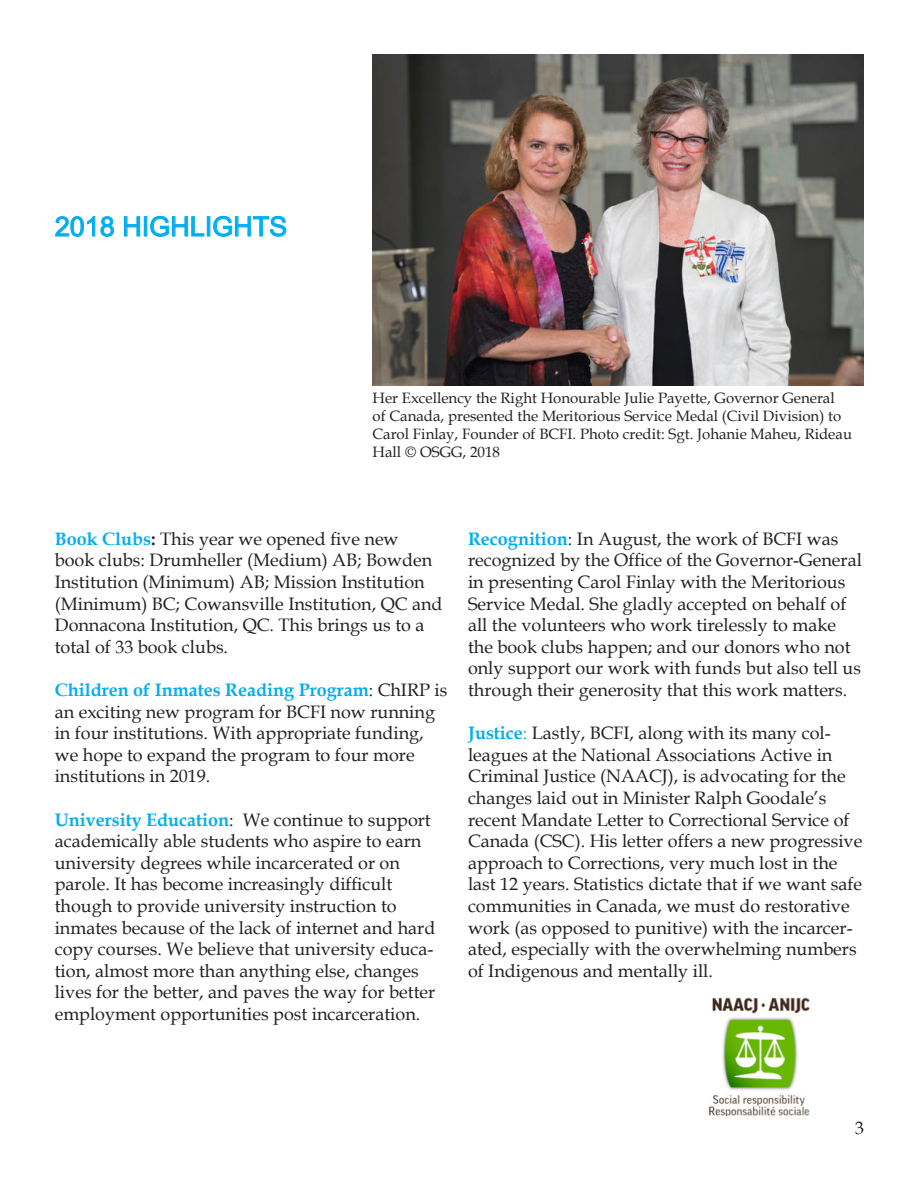
<style>
.page{position:relative;width:918px;height:1188px;background:#fff}
.page>*{position:absolute;margin:0;border:0;box-sizing:border-box;transform-origin:0 0}
.t1{font:27px "Arial";color:#00aeef}
.t2{font:18px/21.6px "Book Antiqua";color:#231f20}
.t3{font:15px/18px "Book Antiqua";color:#231f20}
.s1{font-weight:700;color:#00aeef}
.s2{font-weight:700}
.s3{color:#00aeef}
</style>
<div class="page">
<svg style="left:55px;top:216px;width:59px;height:21px"></svg>
<svg style="left:124px;top:216px;width:16px;height:21px"></svg>
<div style="left:144px;top:217px;width:3px;height:19px;border:1px solid #00aeef"></div>
<svg style="left:150px;top:216px;width:55px;height:21px"></svg>
<div style="left:207px;top:217px;width:3px;height:19px;border:1px solid #00aeef"></div>
<svg style="left:213px;top:216px;width:74px;height:21px"></svg>
<img style="left:373px;top:54px;width:491px;height:331px">
<img style="left:708px;top:997px;width:102px;height:119px">
<p class="t1" style="left:55px;top:208px;width:234px">2018 HIGHLIGHTS</p>
<p class="t3" style="left:373px;top:389px;width:481px">Her Excellency the Right Honourable Julie Payette, Governor General<br>of Canada, presented the Meritorious Service Medal (Civil Division) to Carol Finlay, Founder of BCFI. Photo credit: Sgt. Johanie Maheu, Rideau Hall © OSGG, 2018</p>
<p class="t2" style="left:55px;top:528px;width:389px"><span class="s1">Book Clubs</span><span class="s2">:</span> This year we opened five new book clubs: Drumheller (Medium) AB; Bowden Institution (Minimum) AB; Mission Institution (Minimum) BC; Cowansville Institution, QC and Donnacona Institution, QC. This brings us to a total of 33 book clubs.</p>
<p class="t2" style="left:55px;top:679px;width:394px"><span class="s1">Children of Inmates Reading Program</span>: ChIRP is an exciting new program for BCFI now running in four institutions. With appropriate funding, we hope to expand the program to four more institutions in 2019.</p>
<p class="t2" style="left:55px;top:808px;width:382px"><span class="s1">University Education</span>: We continue to support academically able students who aspire to earn university degrees while incarcerated or on parole. It has become increasingly difficult though to provide university instruction to inmates because of the lack of internet and hard copy courses. We believe that university educa&shy;tion, almost more than anything else, changes lives for the better, and paves the way for better employment opportunities post incarceration.</p>
<p class="t2" style="left:468px;top:528px;width:395px"><span class="s1">Recognition</span>: In August, the work of BCFI was recognized by the Office of the Governor-General in presenting Carol Finlay with the Meritorious Service Medal. She gladly accepted on behalf of all the volunteers who work tirelessly to make the book clubs happen; and our donors who not only support our work with funds but also tell us through their generosity that this work matters.</p>
<p class="t2" style="left:468px;top:722px;width:396px"><span class="s1">Justice</span><span class="s3">:</span> Lastly, BCFI, along with its many col&shy;leagues at the National Associations Active in Criminal Justice (NAACJ), is advocating for the changes laid out in Minister Ralph Goodale’s recent Mandate Letter to Correctional Service of Canada (CSC). His letter offers a new progressive approach to Corrections, very much lost in the last 12 years. Statistics dictate that if we want safe communities in Canada, we must do restorative work (as opposed to punitive) with the incarcer&shy;ated, especially with the overwhelming numbers of Indigenous and mentally ill.</p>
<p class="t2" style="left:855px;top:1117px;width:10px">3</p>
</div>
